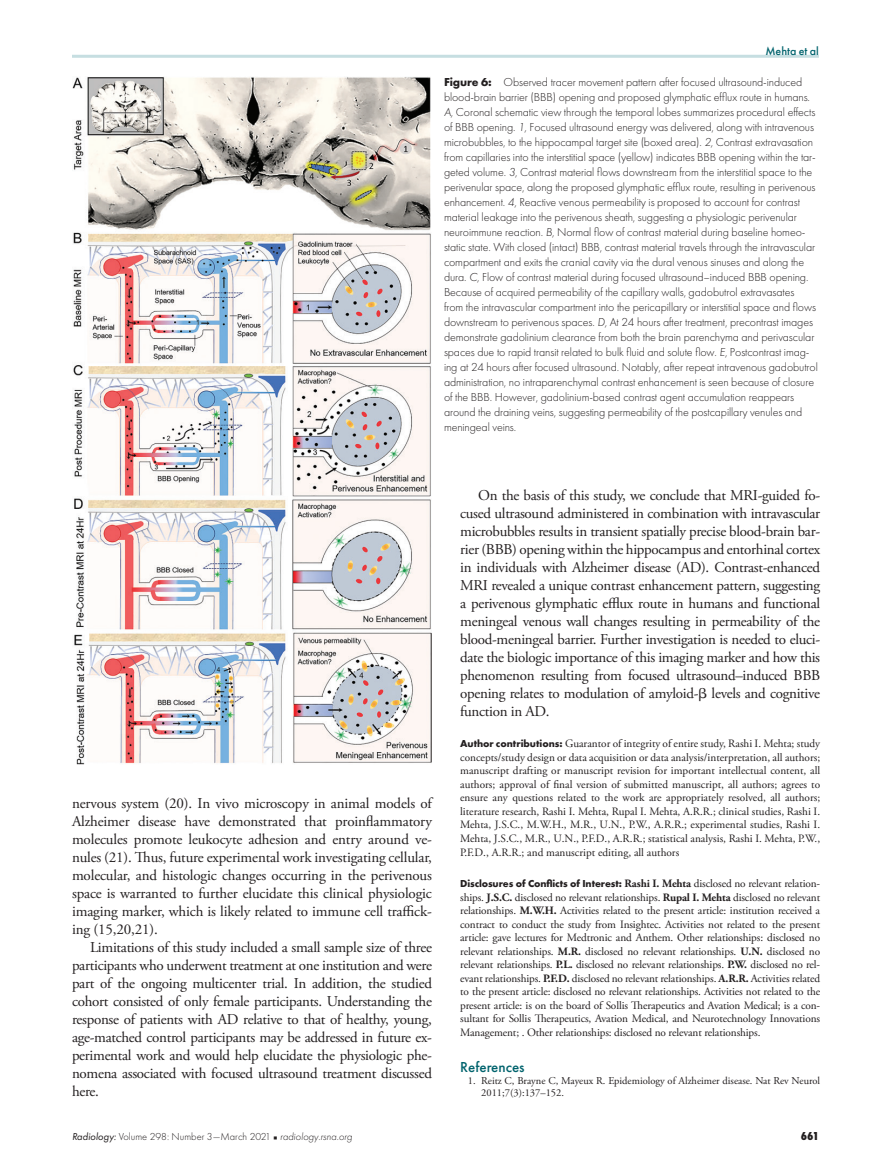
<style>
.page{position:relative;width:891px;height:1175px;background:#fff}
.page>*{position:absolute;margin:0;border:0;box-sizing:border-box;transform-origin:0 0}
.t1{font:15px/18px "Adobe Garamond Pro";letter-spacing:-.02em;color:#231f20;text-align:justify}
.t2{font:500 15px "Futura PT";color:#00636d}
.t3{font:300 12px/15px "Futura PT";letter-spacing:-.01em;color:#231f20}
.t4{font:500 12px "Futura PT";color:#00636d}
.t5{font:800 12px "Futura PT Cond";color:#231f20}
.t6{font:11.25px/13.5px "Adobe Garamond Pro";letter-spacing:-.01em;color:#231f20;text-align:justify}
.t7{font:10.5px/12px "Adobe Garamond Pro";color:#231f20}
.t8{font:700 10.5px "Futura PT";letter-spacing:-.01em;color:#231f20}
.t9{font:300 10.5px "Futura PT";color:#231f20}
.s1{font-weight:700}
.s2{font-style:italic}
.s3{font-family:"Universal Greekwith Math Pi"}
.s4{font-family:"Futura PT";font-weight:700;font-size:10.5px}
.s5{font-family:"Adobe Garamond Pro";font-size:11.25px}
.s6{font-family:"Adobe Garamond Pro";font-weight:400;font-size:11.25px}
.s7{font-weight:400;font-style:italic}
.s8{font-family:"Universal Newswith Comm Pi";font-weight:400;font-size:6px}
</style>
<div class="page">
<hr style="left:72px;top:55px;width:747px;height:3px;background:#c6dee1">
<img style="left:72px;top:77px;width:360px;height:687px">
<p class="t4" style="left:765px;top:44px;width:55px">Mehta et al</p>
<p class="t3" style="left:444px;top:74px;width:375px"><span class="s1">Figure 6:</span> Observed tracer movement pattern after focused ultrasound-induced blood-brain barrier (BBB) opening and proposed glymphatic efflux route in humans.<br><span class="s2">A,</span> Coronal schematic view through the temporal lobes summarizes procedural effects of BBB opening. <span class="s2">1,</span> Focused ultrasound energy was delivered, along with intravenous microbubbles, to the hippocampal target site (boxed area). <span class="s2">2,</span> Contrast extravasation from capillaries into the interstitial space (yellow) indicates BBB opening within the tar&shy;geted volume. <span class="s2">3,</span> Contrast material flows downstream from the interstitial space to the perivenular space, along the proposed glymphatic efflux route, resulting in perivenous enhancement. <span class="s2">4,</span> Reactive venous permeability is proposed to account for contrast material leakage into the perivenous sheath, suggesting a physiologic perivenular neuroimmune reaction. <span class="s2">B,</span> Normal flow of contrast material during baseline homeo&shy;static state. With closed (intact) BBB, contrast material travels through the intravascular compartment and exits the cranial cavity via the dural venous sinuses and along the dura. <span class="s2">C,</span> Flow of contrast material during focused ultrasound–induced BBB opening.<br>Because of acquired permeability of the capillary walls, gadobutrol extravasates<br>from the intravascular compartment into the pericapillary or interstitial space and flows downstream to perivenous spaces. <span class="s2">D,</span> At 24 hours after treatment, precontrast images demonstrate gadolinium clearance from both the brain parenchyma and perivascular spaces due to rapid transit related to bulk fluid and solute flow. <span class="s2">E,</span> Postcontrast imag&shy;ing at 24 hours after focused ultrasound. Notably, after repeat intravenous gadobutrol administration, no intraparenchymal contrast enhancement is seen because of closure of the BBB. However, gadolinium-based contrast agent accumulation reappears around the draining veins, suggesting permeability of the postcapillary venules and meningeal veins.</p>
<p class="t1" style="left:72px;top:795px;width:362px">nervous system (20). In vivo microscopy in animal models of Alzheimer disease have demonstrated that proinflammatory molecules promote leukocyte adhesion and entry around ve&shy;nules (21). Thus, future experimental work investigating cellular, molecular, and histologic changes occurring in the perivenous space is warranted to further elucidate this clinical physiologic imaging marker, which is likely related to immune cell traffick&shy;ing (15,20,21).</p>
<p class="t1" style="left:72px;top:939px;width:362px;text-indent:18px">Limitations of this study included a small sample size of three participants who underwent treatment at one institution and were part of the ongoing multicenter trial. In addition, the studied cohort consisted of only female participants. Understanding the response of patients with AD relative to that of healthy, young, age-matched control participants may be addressed in future ex&shy;perimental work and would help elucidate the physiologic phe&shy;nomena associated with focused ultrasound treatment discussed here.</p>
<p class="t1" style="left:460px;top:486px;width:362px;text-indent:18px">On the basis of this study, we conclude that MRI-guided fo&shy;cused ultrasound administered in combination with intravascular microbubbles results in transient spatially precise blood-brain bar&shy;rier (BBB) opening within the hippocampus and entorhinal cortex in individuals with Alzheimer disease (AD). Contrast-enhanced MRI revealed a unique contrast enhancement pattern, suggesting a perivenous glymphatic efflux route in humans and functional meningeal venous wall changes resulting in permeability of the blood-meningeal barrier. Further investigation is needed to eluci&shy;date the biologic importance of this imaging marker and how this phenomenon resulting from focused ultrasound–induced BBB opening relates to modulation of amyloid-<span class="s3">b</span> levels and cognitive function in AD.</p>
<p class="t6" style="left:460px;top:737px;width:362px"><span class="s4">Author contributions:</span> Guarantor of integrity of entire study, Rashi I. Mehta; study concepts/study design or data acquisition or data analysis/interpretation, all authors; manuscript drafting or manuscript revision for important intellectual content, all authors; approval of final version of submitted manuscript, all authors; agrees to ensure any questions related to the work are appropriately resolved, all authors; literature research, Rashi I. Mehta, Rupal I. Mehta, A.R.R.; clinical studies, Rashi I.<br>Mehta, J.S.C., M.W.H., M.R., U.N., P.W., A.R.R.; experimental studies, Rashi I.<br>Mehta, J.S.C., M.R., U.N., P.F.D., A.R.R.; statistical analysis, Rashi I. Mehta, P.W., P.F.D., A.R.R.; and manuscript editing, all authors</p>
<p class="t8" style="left:460px;top:876px;width:362px">Disclosures of Conflicts of Interest: <span class="s5">Rashi I. Mehta</span> <span class="s6">disclosed no relevant relation-</span></p>
<p class="t6" style="left:460px;top:890px;width:362px">ships. <span class="s1">J.S.C.</span> disclosed no relevant relationships. <span class="s1">Rupal I. Mehta</span> disclosed no relevant relationships. <span class="s1">M.W.H.</span> Activities related to the present article: institution received a contract to conduct the study from Insightec. Activities not related to the present article: gave lectures for Medtronic and Anthem. Other relationships: disclosed no relevant relationships. <span class="s1">M.R.</span> disclosed no relevant relationships. <span class="s1">U.N.</span> disclosed no relevant relationships. <span class="s1">P.L.</span> disclosed no relevant relationships. <span class="s1">P.W.</span> disclosed no rel&shy;evant relationships. <span class="s1">P.F.D.</span> disclosed no relevant relationships. <span class="s1">A.R.R.</span> Activities related to the present article: disclosed no relevant relationships. Activities not related to the present article: is on the board of Sollis Therapeutics and Avation Medical; is a con&shy;sultant for Sollis Therapeutics, Avation Medical, and Neurotechnology Innovations Management; . Other relationships: disclosed no relevant relationships.</p>
<p class="t2" style="left:460px;top:1057px;width:66px">References</p>
<p class="t7" style="left:481px;top:1074px;width:341px;text-indent:-13px">1. Reitz C, Brayne C, Mayeux R. Epidemiology of Alzheimer disease. Nat Rev Neurol<br>2011;7(3):137–152.</p>
<p class="t9" style="left:72px;top:1131px;width:282px"><span class="s7">Radiology:</span> Volume 298: Number 3—March 2021 <span class="s8">n</span> <span class="s2">radiology.rsna.org</span></p>
<p class="t5" style="left:801px;top:1129px;width:20px">661</p>
</div>
